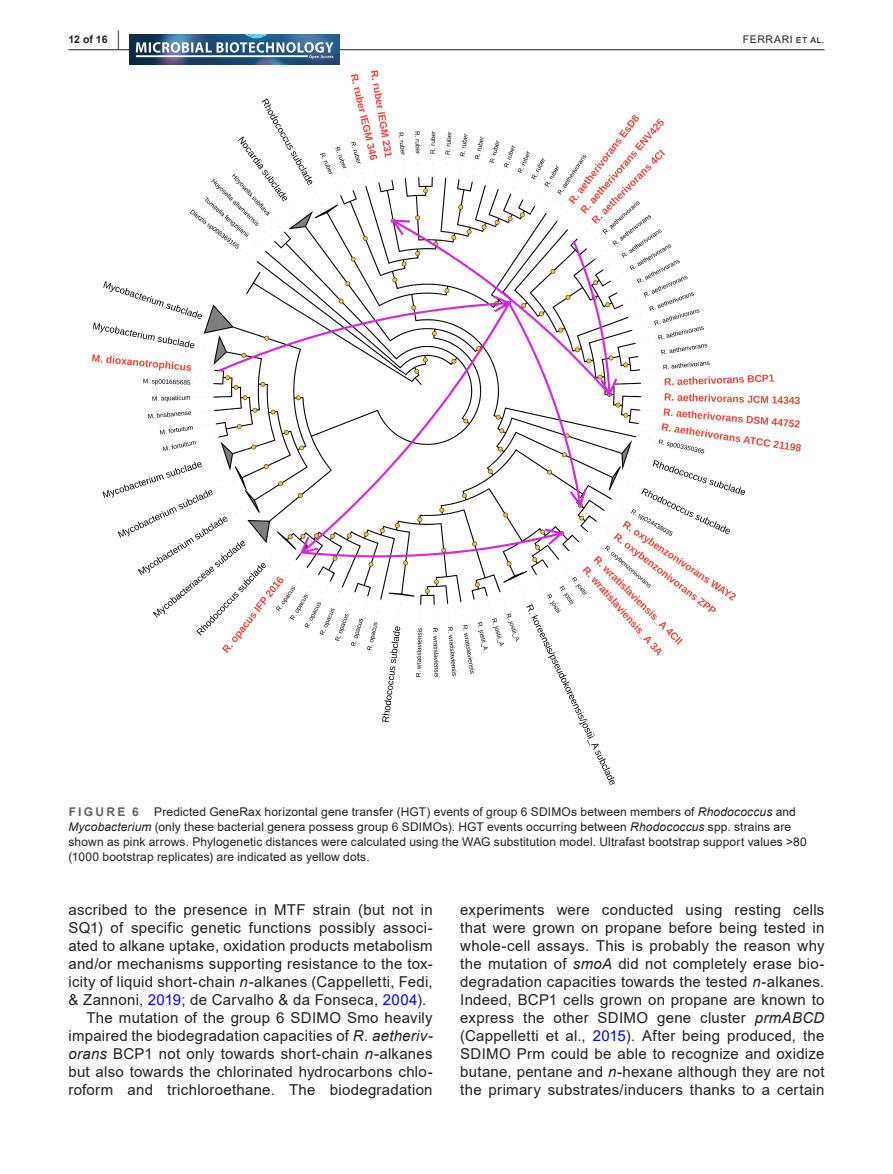
<style>
.page{position:relative;width:893px;height:1174px;background:#fff}
.page>*{position:absolute;margin:0;border:0;box-sizing:border-box;transform-origin:0 0}
.t1{font:15px/18px "Arial";letter-spacing:.02em;color:#231f20;text-align:justify}
.t2{font:12px/15px "Arial";letter-spacing:.01em;color:#231f20}
.t3{font:700 12px "Arial";letter-spacing:.19em;color:#636366}
.t4{font:10.5px "Arial";letter-spacing:.05em;color:#231f20}
.t5{font:700 10.5px "Arial";color:#231f20}
.s1{font-size:20.25px}
.s2{font-style:italic}
.s3{color:#00f}
</style>
<div class="page">
<hr style="left:68px;top:49px;width:756px;height:1px;background:#231f20">
<img style="left:130px;top:35px;width:210px;height:30px">
<img style="left:92px;top:70px;width:709px;height:715px">
<p class="t5" style="left:68px;top:32px;width:53px">12 of 16 <span class="s1">|</span></p>
<p class="t4" style="left:743px;top:32px;width:83px">FERRARI et al.</p>
<p class="t2" style="left:68px;top:804px;width:740px;text-indent:86px">Predicted GeneRax horizontal gene transfer (HGT) events of group 6 SDIMOs between members of <span class="s2">Rhodococcus</span> and <span class="s2">Mycobacterium</span> (only these bacterial genera possess group 6 SDIMOs). HGT events occurring between <span class="s2">Rhodococcus</span> spp. strains are shown as pink arrows. Phylogenetic distances were calculated using the WAG substitution model. Ultrafast bootstrap support values &gt;80 (1000 bootstrap replicates) are indicated as yellow dots.</p>
<p class="t3" style="left:69px;top:803px;width:72px">FIGURE 6</p>
<p class="t1" style="left:68px;top:901px;width:366px">ascribed to the presence in MTF strain (but not in</p>
<p class="t1" style="left:68px;top:919px;width:366px">SQ1) of specific genetic functions possibly associ-</p>
<p class="t1" style="left:68px;top:937px;width:366px">ated to alkane uptake, oxidation products metabolism</p>
<p class="t1" style="left:68px;top:955px;width:366px">and/or mechanisms supporting resistance to the tox-</p>
<p class="t1" style="left:68px;top:973px;width:366px">icity of liquid short-chain <span class="s2">n-</span>alkanes (Cappelletti, Fedi,</p>
<p class="t1" style="left:68px;top:991px;width:359px">&amp; Zannoni, <span class="s3">2019</span>; de Carvalho &amp; da Fonseca, <span class="s3">2004</span>).</p>
<p class="t1" style="left:86px;top:1009px;width:348px">The mutation of the group 6 SDIMO Smo heavily</p>
<p class="t1" style="left:68px;top:1027px;width:366px">impaired the biodegradation capacities of <span class="s2">R. aetheriv-</span></p>
<p class="t1" style="left:68px;top:1045px;width:366px"><span class="s2">orans</span> BCP1 not only towards short-chain <span class="s2">n-</span>alkanes</p>
<p class="t1" style="left:68px;top:1063px;width:366px">but also towards the chlorinated hydrocarbons chlo-</p>
<p class="t1" style="left:68px;top:1081px;width:366px">roform and trichloroethane. The biodegradation</p>
<p class="t1" style="left:460px;top:901px;width:366px">experiments were conducted using resting cells that were grown on propane before being tested in whole-cell assays. This is probably the reason why the mutation of <span class="s2">smoA</span> did not completely erase bio&shy;degradation capacities towards the tested <span class="s2">n-</span>alkanes.<br>Indeed, BCP1 cells grown on propane are known to express the other SDIMO gene cluster <span class="s2">prmABCD </span>(Cappelletti et al., <span class="s3">2015</span>). After being produced, the SDIMO Prm could be able to recognize and oxidize butane, pentane and <span class="s2">n</span>-hexane although they are not the primary substrates/inducers thanks to a certain</p>
</div>
